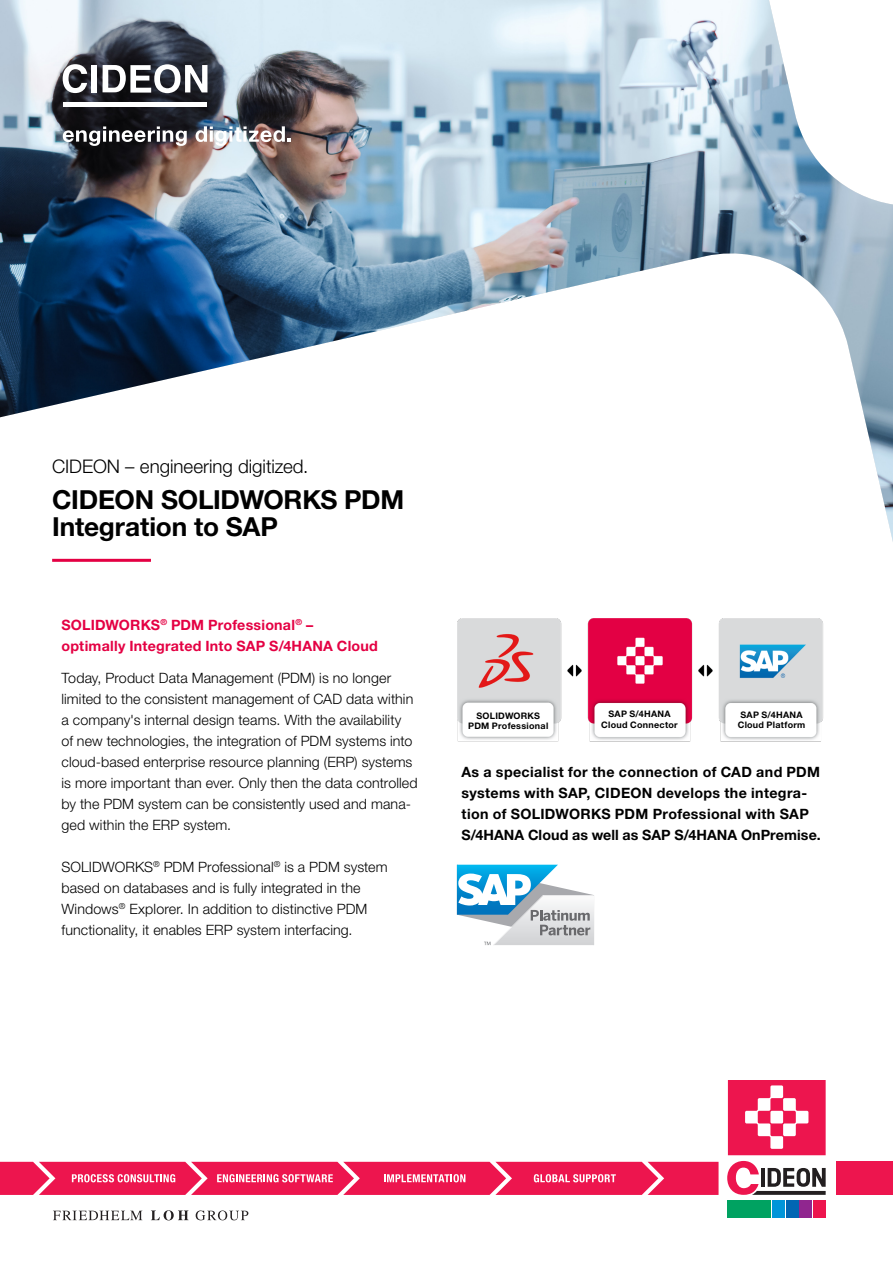
<style>
.page{position:relative;width:893px;height:1263px;background:#fff}
.page>*{position:absolute;margin:0;border:0;box-sizing:border-box;transform-origin:0 0}
.t1{font:700 26.25px/26.2px "Helvetica Neue LT Pro";letter-spacing:-.01em;color:#000}
.t2{font:300 18.75px "Helvetica Neue LT Pro";letter-spacing:-.005em;color:#000}
.t3{font:300 14.25px/21px "Helvetica Neue LT Pro";letter-spacing:.01em;color:#000}
.t4{font:700 14.25px/21px "Helvetica Neue LT Pro";letter-spacing:.025em;color:#000}
.t5{font:700 14.25px/21px "Helvetica Neue LT Pro";letter-spacing:.015em;color:#e40043}
.t6{font:700 9px/10.5px "Helvetica Neue LT Pro";letter-spacing:.03em;color:#000;text-align:center}
</style>
<div class="page">
<svg style="left:53px;top:1210px;width:195px;height:10px"></svg>
<div style="left:836px;top:1162px;width:57px;height:33px;background:#ed154e"></div>
<svg style="left:728px;top:1080px;width:98px;height:75px"></svg>
<div style="left:728px;top:1200px;width:43px;height:18px;background:#00a261"></div>
<div style="left:772px;top:1200px;width:13px;height:18px;background:#0095d9"></div>
<div style="left:786px;top:1200px;width:12px;height:18px;background:#0166b3"></div>
<div style="left:800px;top:1200px;width:12px;height:18px;background:#90268f"></div>
<div style="left:813px;top:1200px;width:13px;height:18px;background:#ed154e"></div>
<svg style="left:727px;top:1161px;width:99px;height:34px"></svg>
<svg style="left:0;top:1162px;width:718px;height:33px;background:#ee2e60"></svg>
<img style="left:457px;top:640px;width:366px;height:102px">
<svg style="left:457px;top:865px;width:137px;height:80px"></svg>
<svg style="left:52px;top:558px;width:771px;height:82px"></svg>
<img style="left:0;top:0;width:893px;height:542px">
<svg style="left:63px;top:64px;width:24px;height:29px"></svg>
<div style="left:91px;top:65px;width:6px;height:27px;background:#fff"></div>
<svg style="left:103px;top:64px;width:104px;height:29px"></svg>
<div style="left:64px;top:102px;width:143px;height:5px;background:#fff"></div>
<svg style="left:63px;top:126px;width:124px;height:20px"></svg>
<svg style="left:196px;top:126px;width:95px;height:20px"></svg>
<h2 class="t2" style="left:52px;top:454px;width:258px">CIDEON – engineering digitized.</h2>
<h1 class="t1" style="left:52px;top:486px;width:354px">CIDEON SOLIDWORKS PDM<br>Integration to SAP</h1>
<p class="t5" style="left:61px;top:614px;width:318px">SOLIDWORKS<sup>®</sup> PDM Professional<sup>®</sup> – optimally Integrated Into SAP S/4HANA Cloud</p>
<p class="t3" style="left:61px;top:667px;width:358px">Today, Product Data Management (PDM) is no longer limited to the consistent management of CAD data within a company's internal design teams. With the availability<br>of new technologies, the integration of PDM systems into cloud-based enterprise resource planning (ERP) systems is more important than ever. Only then the data controlled by the PDM system can be consistently used and mana&shy;ged within the ERP system.</p>
<p class="t3" style="left:61px;top:856px;width:328px">SOLIDWORKS<sup>®</sup> PDM Professional<sup>®</sup> is a PDM system based on databases and is fully integrated in the Windows<sup>®</sup> Explorer. In addition to distinctive PDM functionality, it enables ERP system interfacing.</p>
<p class="t6" style="left:468px;top:710px;width:82px">SOLIDWORKS<br>PDM Professional</p>
<p class="t6" style="left:601px;top:709px;width:78px">SAP S/4HANA<br>Cloud Connector</p>
<p class="t6" style="left:738px;top:709px;width:69px">SAP S/4HANA<br>Cloud Platform</p>
<p class="t4" style="left:461px;top:761px;width:361px">As a specialist for the connection of CAD and PDM systems with SAP, CIDEON develops the integra&shy;tion of SOLIDWORKS PDM Professional with SAP S/4HANA Cloud as well as SAP S/4HANA OnPremise.</p>
</div>
